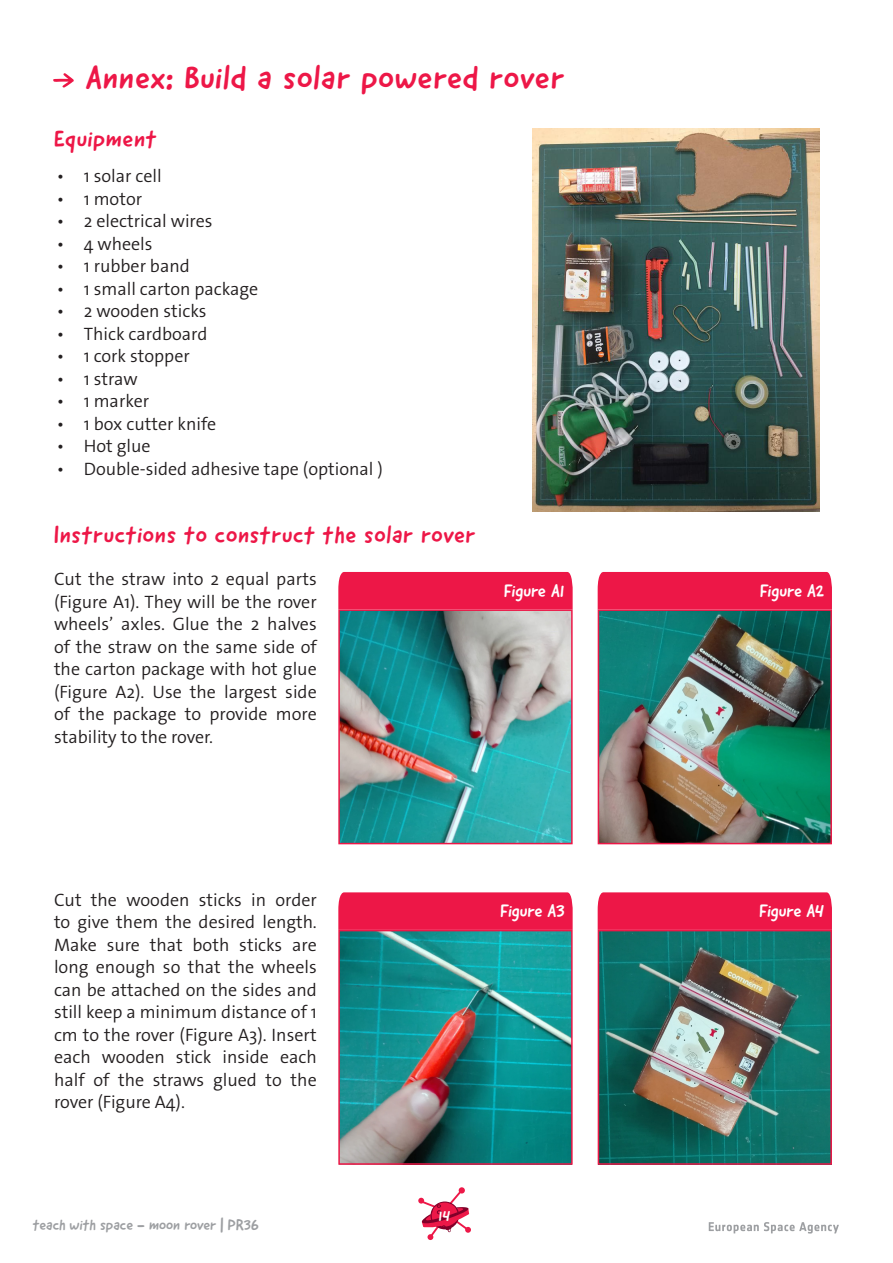
<style>
.page{position:relative;width:893px;height:1263px;background:#fff}
.page>*{position:absolute;margin:0;border:0;box-sizing:border-box;transform-origin:0 0}
.Activity_title{font:33px "Good Dog New";letter-spacing:.03em;color:#ed1747}
.Task_title{font:24px "Good Dog New";letter-spacing:.03em;color:#ed1747}
.Text{font:300 18px/22.5px "The Sans Os F";color:#231f20;text-align:justify}
.t1{font:18px "Good Dog New";color:#fff}
.t2{font:15px "Good Dog New";color:#9d9fa2}
.t3{font:15px "Good Dog New";color:#fff}
</style>
<div class="page">
<svg style="left:709px;top:1222px;width:130px;height:11px"></svg>
<svg style="left:418px;top:1187px;width:53px;height:53px"></svg>
<svg style="left:53px;top:73px;width:21px;height:15px"></svg>
<img style="left:532px;top:129px;width:287px;height:383px">
<img style="left:341px;top:612px;width:229px;height:229px">
<div style="left:338px;top:609px;width:235px;height:235px;border:2px solid #ed1747"></div>
<div style="left:338px;top:572px;width:235px;height:37px;background:#ed1747"></div>
<img style="left:601px;top:612px;width:228px;height:229px">
<div style="left:598px;top:609px;width:234px;height:235px;border:2px solid #ed1747"></div>
<div style="left:598px;top:572px;width:234px;height:37px;background:#ed1747"></div>
<img style="left:341px;top:933px;width:229px;height:229px">
<div style="left:338px;top:930px;width:235px;height:235px;border:2px solid #ed1747"></div>
<div style="left:338px;top:892px;width:235px;height:38px;background:#ed1747"></div>
<img style="left:601px;top:933px;width:228px;height:229px">
<div style="left:598px;top:930px;width:234px;height:235px;border:2px solid #ed1747"></div>
<div style="left:598px;top:892px;width:234px;height:38px;background:#ed1747"></div>
<p class="Activity_title" style="left:86px;top:56px;width:480px">Annex: Build a solar powered rover</p>
<p class="Task_title" style="left:54px;top:123px;width:104px">Equipment</p>
<p class="Text" style="left:57px;top:165px;width:106px">• 1 solar cell</p>
<p class="Text" style="left:57px;top:187px;width:87px">• 1 motor</p>
<p class="Text" style="left:57px;top:210px;width:157px">• 2 electrical wires</p>
<p class="Text" style="left:57px;top:232px;width:97px">• 4 wheels</p>
<p class="Text" style="left:57px;top:255px;width:135px">• 1 rubber band</p>
<p class="Text" style="left:57px;top:277px;width:203px">• 1 small carton package</p>
<p class="Text" style="left:57px;top:300px;width:151px">• 2 wooden sticks</p>
<p class="Text" style="left:57px;top:322px;width:152px">• Thick cardboard</p>
<p class="Text" style="left:57px;top:345px;width:135px">• 1 cork stopper</p>
<p class="Text" style="left:57px;top:367px;width:82px">• 1 straw</p>
<p class="Text" style="left:57px;top:390px;width:94px">• 1 marker</p>
<p class="Text" style="left:57px;top:412px;width:161px">• 1 box cutter knife</p>
<p class="Text" style="left:57px;top:435px;width:95px">• Hot glue</p>
<p class="Text" style="left:57px;top:457px;width:328px">• Double-sided adhesive tape (optional )</p>
<p class="Task_title" style="left:54px;top:519px;width:423px">Instructions to construct the solar rover</p>
<p class="Text" style="left:54px;top:568px;width:264px">Cut the straw into 2 equal parts (Figure A1). They will be the rover wheels’ axles. Glue the 2 halves of the straw on the same side of the carton package with hot glue (Figure A2). Use the largest side of the package to provide more stability to the rover.</p>
<p class="t1" style="left:504px;top:579px;width:63px">Figure A1</p>
<p class="t1" style="left:760px;top:579px;width:66px">Figure A2</p>
<p class="Text" style="left:54px;top:888px;width:264px">Cut the wooden sticks in order to give them the desired length.<br>Make sure that both sticks are long enough so that the wheels can be attached on the sides and still keep a minimum distance of 1 cm to the rover (Figure A3). Insert each wooden stick inside each half of the straws glued to the rover (Figure A4).</p>
<p class="t1" style="left:500px;top:899px;width:66px">Figure A3</p>
<p class="t1" style="left:759px;top:899px;width:67px">Figure A4</p>
<p class="t2" style="left:33px;top:1215px;width:227px">teach with space - moon rover | PR36</p>
<p class="t3" style="left:439px;top:1206px;width:13px">14</p>
</div>
